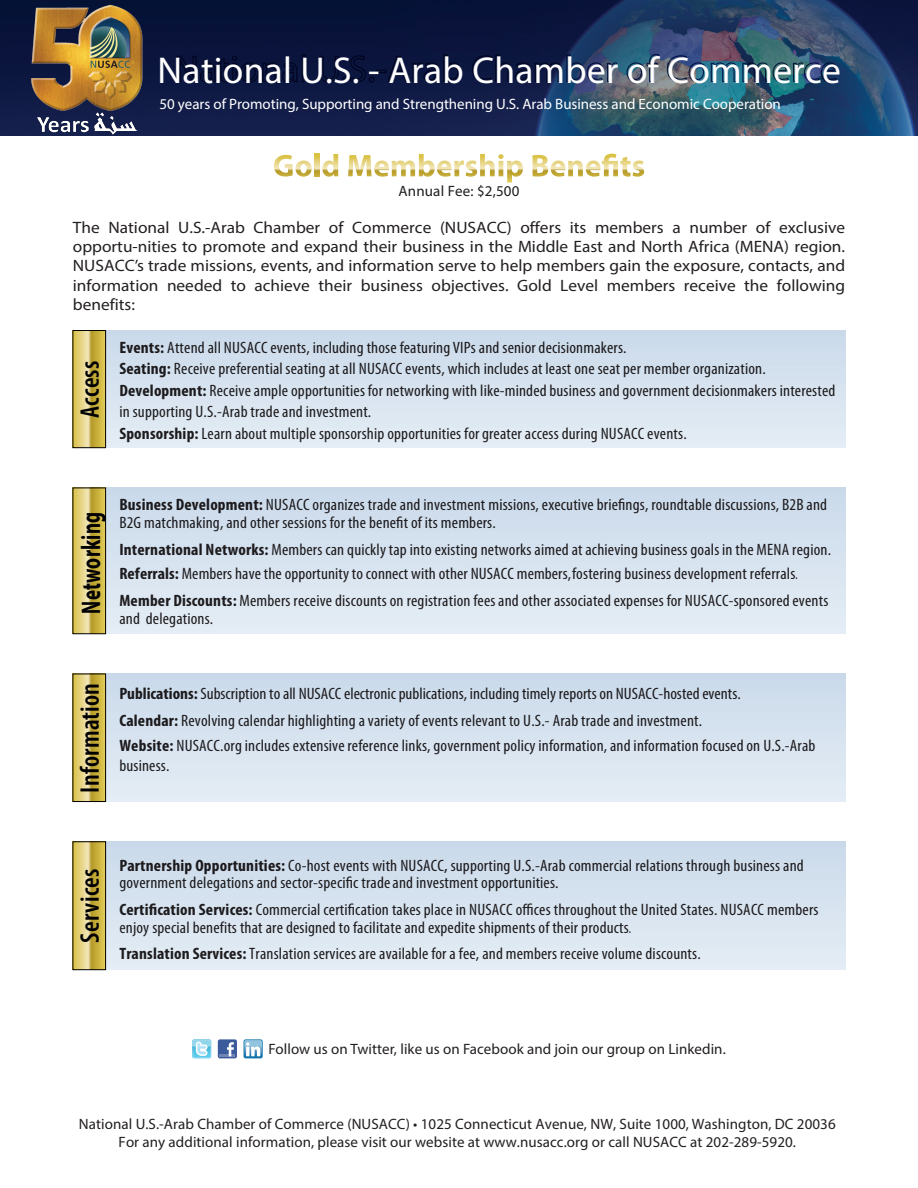
<style>
.page{position:relative;width:918px;height:1188px;background:#fff}
.page>*{position:absolute;margin:0;border:0;box-sizing:border-box;transform-origin:0 0}
.t1{font:37.5px "Myriad Pro";letter-spacing:.01em;color:#fff}
.t2{font:600 condensed 27px "Myriad Pro";letter-spacing:.01em;color:#000002}
.t3{font:700 27px "Myriad Pro";letter-spacing:.01em;color:#000002;scale:.7 1}
.t4{font:condensed 16.5px/21.5px "Myriad Pro";letter-spacing:.01em;color:#231f20;scale:1.05 1}
.t5{font:16.5px/19.2px "Myriad Pro";color:#231f20;text-align:justify;scale:1.05 1}
.t6{font:15px/17.4px "Myriad Pro";letter-spacing:.005em;color:#231f20;text-align:center}
.t7{font:15px "Myriad Pro";letter-spacing:-.005em;color:#fff}
.t8{font:15px "Myriad Pro";letter-spacing:.01em;color:#201d1e}
.s1{font-weight:700}
.s2{font-stretch:normal}
</style>
<div class="page">
<img style="left:1px;top:0;width:917px;height:135px">
<svg style="left:176px;top:55px;width:122px;height:28px;background:#081137"></svg>
<svg style="left:319px;top:54px;width:143px;height:29px;background:#091238"></svg>
<svg style="left:471px;top:54px;width:147px;height:29px;background:#16244b"></svg>
<svg style="left:626px;top:53px;width:34px;height:30px"></svg>
<img style="left:666px;top:55px;width:172px;height:28px">
<svg style="left:274px;top:155px;width:38px;height:22px"></svg>
<svg style="left:315px;top:154px;width:4px;height:22px"></svg>
<svg style="left:322px;top:154px;width:16px;height:23px"></svg>
<svg style="left:348px;top:154px;width:175px;height:29px"></svg>
<svg style="left:533px;top:154px;width:111px;height:23px"></svg>
<div style="left:73px;top:331px;width:772px;height:117px;background:linear-gradient(to right,#d7e3ef,#d7e3ef)"></div>
<svg style="left:75px;top:332px;width:29px;height:114px;background:#d7c264"></svg>
<div style="left:73px;top:330px;width:33px;height:118px;border:1px solid #000002"></div>
<div style="left:73px;top:488px;width:772px;height:146px;background:linear-gradient(to right,#d7e3f0,#d7e3f0)"></div>
<svg style="left:75px;top:490px;width:29px;height:142px;background:#d7c264"></svg>
<div style="left:73px;top:488px;width:33px;height:146px;border:1px solid #000002"></div>
<div style="left:73px;top:674px;width:772px;height:128px;background:linear-gradient(to right,#d7e3f0,#d7e3f0)"></div>
<svg style="left:75px;top:676px;width:29px;height:124px;background:#d7c264"></svg>
<div style="left:73px;top:674px;width:33px;height:128px;border:1px solid #000002"></div>
<div style="left:73px;top:842px;width:772px;height:128px;background:linear-gradient(to right,#d7e3f0,#d7e3f0)"></div>
<svg style="left:75px;top:843px;width:29px;height:125px;background:#d7c264"></svg>
<div style="left:73px;top:841px;width:33px;height:129px;border:1px solid #000002"></div>
<svg style="left:218px;top:1039px;width:19px;height:19px"></svg>
<svg style="left:220px;top:1042px;width:15px;height:14px"></svg>
<svg style="left:244px;top:1039px;width:19px;height:19px"></svg>
<svg style="left:244px;top:1040px;width:18px;height:16px"></svg>
<svg style="left:192px;top:1039px;width:19px;height:19px"></svg>
<img style="left:21px;top:0;width:130px;height:136px">
<h1 class="t1" style="left:158px;top:47px;width:685px">National U.S. - Arab Chamber of Commerce</h1>
<p class="t7" style="left:160px;top:95px;width:623px">50 years of Promoting, Supporting and Strengthening U.S. Arab Business and Economic Cooperation</p>
<p class="t8" style="left:399px;top:182px;width:122px">Annual Fee: $2,500</p>
<p class="t5" style="left:73px;top:217px;width:737px">The National U.S.-Arab Chamber of Commerce (NUSACC) offers its members a number of exclusive opportu-nities to promote and expand their business in the Middle East and North Africa (MENA) region.<br>NUSACC’s trade missions, events, and information serve to help members gain the exposure, contacts, and information needed to achieve their business objectives. Gold Level members receive the following benefits:</p>
<h2 class="t2" style="left:75px;top:418px;width:59px;rotate:-90deg">Access</h2>
<p class="t4" style="left:119px;top:337px;width:683px"><span class="s1">Events:</span> Attend all NUSACC events, including those featuring VIPs and seniordecisionmakers.<br><span class="s1">Seating:</span> Receive preferential seating at all NUSACC events, which includes at least one seat per member organization.<br><span class="s1">Development:</span> Receive ample opportunities for networking with like-mindedbusiness andgovernment decisionmakers interested in supporting U.S.-Arabtrade and investment.<br><span class="s1">Sponsorship:</span> Learn about multiple sponsorship opportunities forgreater access during NUSACC events.</p>
<h2 class="t3" style="left:73px;top:614px;width:147px;rotate:-90deg">Networking</h2>
<p class="t4" style="left:119px;top:496px;width:676px;line-height:18px"><span class="s1">Business Development:</span> NUSACC organizes trade and investment missions, executive briefings, roundtable discussions, B2B and<br>B2G matchmaking, and other sessions for the benefit of its members.</p>
<p class="t4" style="left:119px;top:537px;width:679px;line-height:25.5px"><span class="s1">International Networks:</span> Members can quickly tap into existing networks aimed at achieving business goals in the MENA region.<br><span class="s1">Referrals:</span> Members have the opportunity to connect with other NUSACC members,fostering business development referrals.<br><span class="s1">Member Discounts:</span> Members receive discounts on registration feesand other associatedexpenses for NUSACC-sponsoredevents</p>
<p class="t4" style="left:119px;top:608px;width:91px">and delegations.</p>
<h2 class="t2" style="left:75px;top:793px;width:111px;rotate:-90deg">Information</h2>
<p class="t4" style="left:119px;top:680px;width:593px;line-height:27.3px"><span class="s1">Publications:</span> Subscription to all NUSACC electronic publications, including timely reports on NUSACC-hosted events.<br><span class="s1">Calendar:</span> Revolving calendar highlighting a variety of events relevant to U.S.- Arab tradeand investment.</p>
<p class="t4" style="left:119px;top:736px;width:664px;line-height:19.8px"><span class="s1">Website:</span> NUSACC.org includes extensivereference links, government policy information, and information focusedon U.S.-Arab business.</p>
<h2 class="t2" style="left:75px;top:943px;width:75px;rotate:-90deg">Services</h2>
<p class="t4" style="left:119px;top:857px;width:653px;line-height:17.2px"><span class="s1">Partnership Opportunities:</span> Co-host events with NUSACC<span class="s2">,</span> supporting U.S.-Arab commercial relations through business and government delegations and sector-specific tradeand investment opportunities.</p>
<p class="t4" style="left:119px;top:900px;width:667px;line-height:18.8px"><span class="s1">Certification Services:</span> Commercial certification takes place in NUSACC offices throughout the United States. NUSACC members enjoy special benefits that are designed to facilitate and expedite shipments of their products.</p>
<p class="t4" style="left:119px;top:944px;width:555px"><span class="s1">Translation Services:</span>Translation services are available for a fee, and members receive volume discounts.</p>
<p class="t6" style="left:269px;top:1040px;width:459px">Follow us on Twitter, like us on Facebook and join our group on Linkedin.</p>
<p class="t6" style="left:79px;top:1115px;width:758px">National U.S.-Arab Chamber of Commerce (NUSACC) • 1025 Connecticut Avenue, NW, Suite 1000, Washington, DC 20036<br>For any additional information, please visit our website at www.nusacc.org or call NUSACC at 202-289-5920.</p>
</div>
